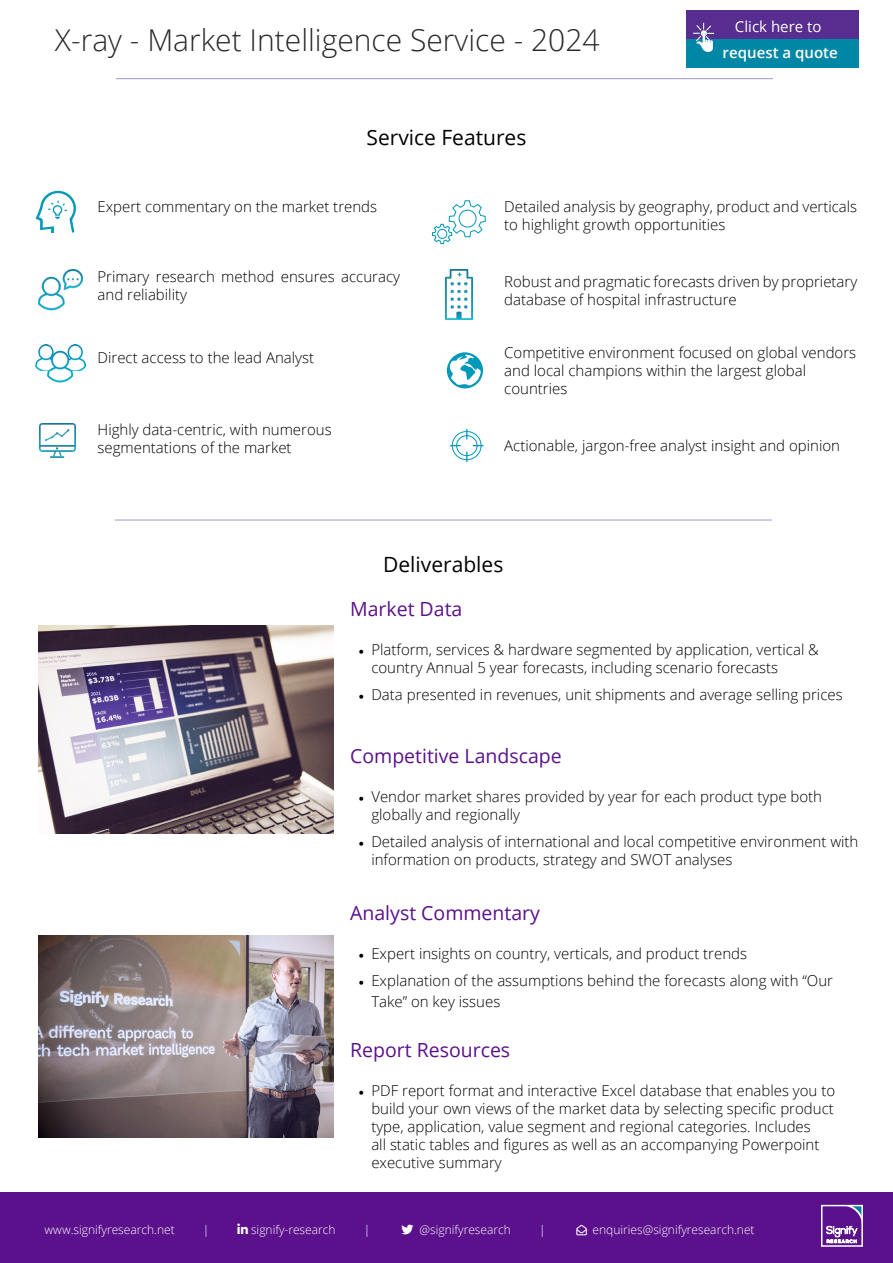
<style>
.page{position:relative;width:893px;height:1263px;background:#fff}
.page>*{position:absolute;margin:0;border:0;box-sizing:border-box;transform-origin:0 0}
.t1{font:300 30px "Open Sans";color:#282827}
.t2{font:21px "Open Sans";color:#000}
.t3{font:19.5px "Open Sans";color:#5b118b}
.t4{font:300 15px/18px "Open Sans";color:#000}
.t5{font:600 15px "Open Sans";color:#fff}
.t6{font:15px "Open Sans";color:#fff}
.t7{font:300 12px "Open Sans";color:#fff}
.s1{font-family:"Minion Pro";font-weight:400}
</style>
<div class="page">
<hr style="left:116px;top:78px;width:657px;height:1px;background:#99c">
<div style="left:0;top:1193px;width:893px;height:70px;background:#5b118b"></div>
<svg style="left:825px;top:1208px;width:35px;height:36px"></svg>
<div style="left:821px;top:1205px;width:42px;height:42px;border:2px solid #fff"></div>
<div style="left:686px;top:10px;width:172px;height:29px;background:#572d8f"></div>
<div style="left:686px;top:39px;width:172px;height:29px;background:#0087a6"></div>
<svg style="left:693px;top:23px;width:21px;height:29px"></svg>
<img style="left:38px;top:625px;width:296px;height:208px">
<img style="left:39px;top:935px;width:295px;height:202px">
<hr style="left:115px;top:520px;width:657px;height:1px;background:#99c">
<img style="left:446px;top:270px;width:27px;height:49px">
<div style="left:456px;top:435px;width:22px;height:21px;border:1px solid #0198ba;border-radius:50%"></div>
<div style="left:452px;top:431px;width:30px;height:29px;border:1px solid #0198ba;border-radius:50%"></div>
<svg style="left:447px;top:352px;width:36px;height:36px"></svg>
<svg style="left:432px;top:200px;width:54px;height:44px"></svg>
<img style="left:39px;top:270px;width:44px;height:40px">
<img style="left:39px;top:424px;width:37px;height:34px">
<img style="left:36px;top:344px;width:50px;height:27px">
<img style="left:46px;top:371px;width:28px;height:11px">
<svg style="left:36px;top:190px;width:40px;height:43px"></svg>
<h1 class="t1" style="left:55px;top:19px;width:546px">X-ray - Market Intelligence Service - 2024</h1>
<h2 class="t2" style="left:366px;top:123px;width:161px">Service Features</h2>
<p class="t6" style="left:735px;top:16px;width:88px">Click here to</p>
<p class="t5" style="left:723px;top:42px;width:117px">request a quote</p>
<p class="t4" style="left:98px;top:197px;width:281px">Expert commentary on the market trends</p>
<p class="t4" style="left:504px;top:197px;width:355px">Detailed analysis by geography, product and verticals to highlight growth opportunities</p>
<p class="t4" style="left:98px;top:267px;width:304px">Primary research method ensures accuracy and reliability</p>
<p class="t4" style="left:504px;top:272px;width:355px">Robust and pragmatic forecasts driven by proprietary database of hospital infrastructure</p>
<p class="t4" style="left:98px;top:348px;width:218px">Direct access to the lead Analyst</p>
<p class="t4" style="left:504px;top:343px;width:354px">Competitive environment focused on global vendors and local champions within the largest global countries</p>
<p class="t4" style="left:98px;top:420px;width:236px">Highly data-centric, with numerous segmentations of the market</p>
<p class="t4" style="left:504px;top:436px;width:337px">Actionable, jargon-free analyst insight and opinion</p>
<h2 class="t2" style="left:383px;top:550px;width:122px">Deliverables</h2>
<h3 class="t3" style="left:350px;top:596px;width:114px">Market Data</h3>
<p class="t4" style="left:371px;top:640px;width:449px;text-indent:-13px"><span class="s1">•</span> Platform, services &amp; hardware segmented by application, vertical &amp; country Annual 5 year forecasts, including scenario forecasts</p>
<p class="t4" style="left:359px;top:685px;width:486px"><span class="s1">•</span> Data presented in revenues, unit shipments and average selling prices</p>
<h3 class="t3" style="left:350px;top:743px;width:213px">Competitive Landscape</h3>
<p class="t4" style="left:371px;top:788px;width:452px;text-indent:-13px"><span class="s1">•</span> Vendor market shares provided by year for each product type both globally and regionally</p>
<p class="t4" style="left:371px;top:832px;width:489px;text-indent:-13px"><span class="s1">•</span> Detailed analysis of international and local competitive environment with information on products, strategy and SWOT analyses</p>
<h3 class="t3" style="left:350px;top:899px;width:191px">Analyst Commentary</h3>
<p class="t4" style="left:359px;top:944px;width:390px"><span class="s1">•</span> Expert insights on country, verticals, and product trends</p>
<p class="t4" style="left:371px;top:969px;width:463px;line-height:21px;text-indent:-13px"><span class="s1">•</span> Explanation of the assumptions behind the forecasts along with “Our<br>Take” on key issues</p>
<h3 class="t3" style="left:350px;top:1036px;width:162px">Report Resources</h3>
<p class="t4" style="left:371px;top:1081px;width:465px;text-indent:-13px"><span class="s1">•</span> PDF report format and interactive Excel database that enables you to build your own views of the market data by selecting specific product type, application, value segment and regional categories. Includes<br>all static tables and figures as well as an accompanying Powerpoint executive summary</p>
<p class="t7" style="left:45px;top:1221px;width:132px">www.signifyresearch.net</p>
<p class="t7" style="left:203px;top:1221px;width:8px">|</p>
<p class="t7" style="left:251px;top:1221px;width:86px">signify-research</p>
<p class="t7" style="left:364px;top:1221px;width:8px">|</p>
<p class="t7" style="left:420px;top:1221px;width:93px">@signifyresearch</p>
<p class="t7" style="left:539px;top:1221px;width:8px">|</p>
<p class="t7" style="left:593px;top:1221px;width:164px">enquiries@signifyresearch.net</p>
</div>
